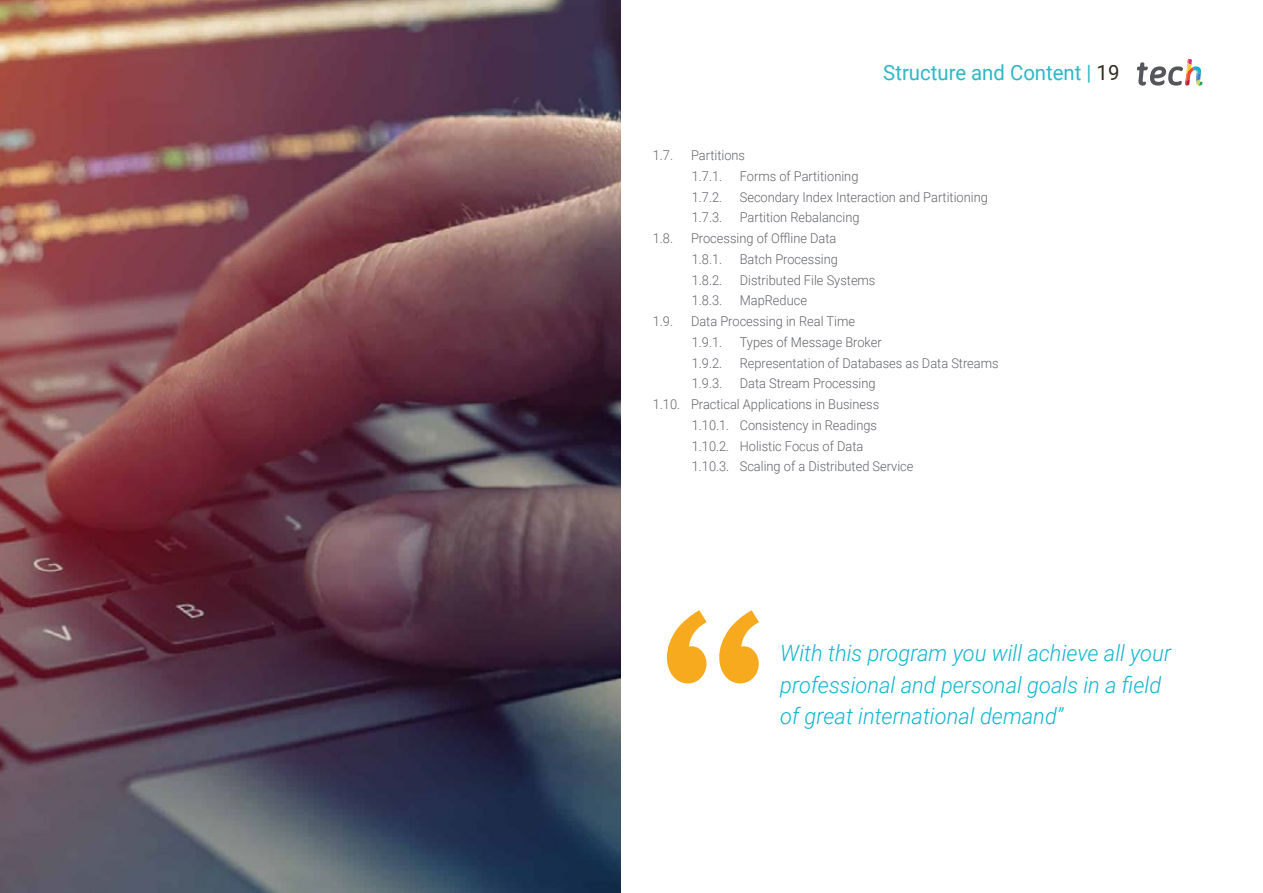
<style>
.page{position:relative;width:1263px;height:893px;background:#fff}
.page>*{position:absolute;margin:0;border:0;box-sizing:border-box;transform-origin:0 0}
.t1{font:italic 300 22.5px/31.5px "Roboto";color:#0fb6cf}
.t2{font:21px "Roboto";color:#2db8c5}
.t3{font:300 13.5px/20.7px "Roboto";color:#61646a;scale:.95 1}
.s1{color:#312e20}
</style>
<div class="page">
<svg style="left:1137px;top:59px;width:65px;height:27px"></svg>
<svg style="left:667px;top:610px;width:92px;height:73px"></svg>
<img style="left:0;top:0;width:621px;height:893px">
<h2 class="t2" style="left:883px;top:57px;width:238px">Structure and Content | <span class="s1">19</span></h2>
<p class="t3" style="left:653px;top:144px;width:23px">1.7.</p>
<p class="t3" style="left:691px;top:144px;width:58px">Partitions<br>1.7.1.</p>
<p class="t3" style="left:740px;top:165px;width:126px">Forms of Partitioning</p>
<p class="t3" style="left:692px;top:186px;width:34px">1.7.2.</p>
<p class="t3" style="left:740px;top:186px;width:263px">Secondary Index Interaction and Partitioning</p>
<p class="t3" style="left:692px;top:207px;width:34px">1.7.3.</p>
<p class="t3" style="left:740px;top:207px;width:128px">Partition Rebalancing</p>
<p class="t3" style="left:653px;top:227px;width:23px">1.8.</p>
<p class="t3" style="left:691px;top:227px;width:155px">Processing of Offline Data<br>1.8.1.</p>
<p class="t3" style="left:740px;top:248px;width:105px">Batch Processing</p>
<p class="t3" style="left:692px;top:269px;width:34px">1.8.2.</p>
<p class="t3" style="left:740px;top:269px;width:144px">Distributed File Systems</p>
<p class="t3" style="left:692px;top:290px;width:34px">1.8.3.</p>
<p class="t3" style="left:740px;top:290px;width:72px">MapReduce</p>
<p class="t3" style="left:653px;top:310px;width:23px">1.9.</p>
<p class="t3" style="left:691px;top:310px;width:174px">Data Processing in Real Time<br>1.9.1.</p>
<p class="t3" style="left:740px;top:331px;width:151px">Types of Message Broker</p>
<p class="t3" style="left:692px;top:352px;width:34px">1.9.2.</p>
<p class="t3" style="left:740px;top:352px;width:274px">Representation of Databases as Data Streams</p>
<p class="t3" style="left:692px;top:373px;width:34px">1.9.3.</p>
<p class="t3" style="left:740px;top:373px;width:144px">Data Stream Processing</p>
<p class="t3" style="left:653px;top:393px;width:240px">1.10. Practical Applications in Business</p>
<p class="t3" style="left:692px;top:414px;width:197px">1.10.1. Consistency in Readings</p>
<p class="t3" style="left:692px;top:435px;width:182px">1.10.2. Holistic Focus of Data</p>
<p class="t3" style="left:692px;top:456px;width:235px">1.10.3. Scaling of a Distributed Service</p>
<h1 class="t1" style="left:780px;top:636px;width:392px">With this program you will achieve all your professional and personal goals in a field of great international demand”</h1>
</div>
